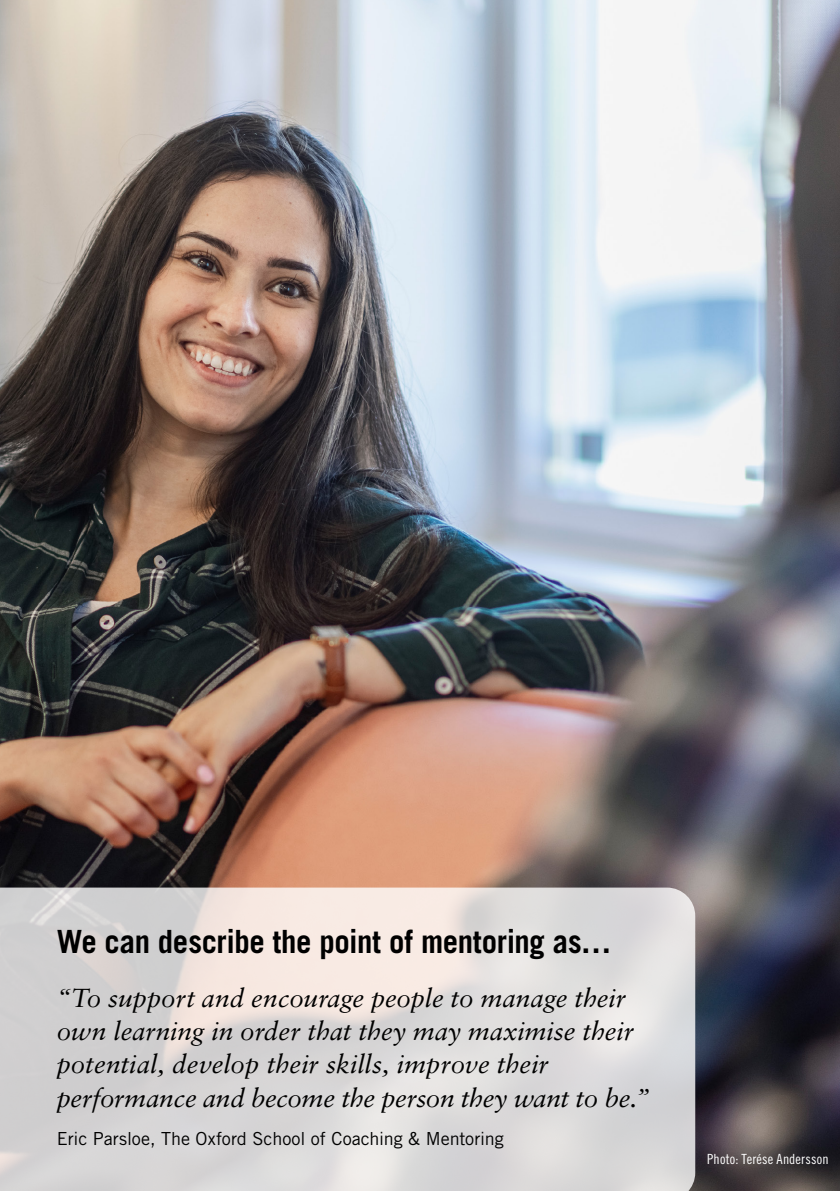
<style>
.page{position:relative;width:840px;height:1191px;background:#fff}
.page>*{position:absolute;margin:0;border:0;box-sizing:border-box;transform-origin:0 0}
.t1{font:700 32px "Trade Gothic LT Std";letter-spacing:-.01em;color:#000;scale:.96 1}
.Citat{font:italic 26px/33.4px "Sabon LT Std";color:#000}
.Citat-2{font:18px "Trade Gothic LT Std";color:#000}
.Fotograf{font:14px "Trade Gothic LT Std Cn 18";letter-spacing:.015em;color:#fff}
</style>
<div class="page">
<img style="left:0;top:0;width:839px;height:1191px">
<svg style="left:0;top:887px;width:694px;height:304px;background:#ddd9d8"></svg>
<h2 class="t1" style="left:57px;top:922px;width:579px">We can describe the point of mentoring as…</h2>
<p class="Citat" style="left:57px;top:981px;width:594px">“To support and encourage people to manage their own learning in order that they may maximise their potential, develop their skills, improve their performance and become the person they want to be.”</p>
<p class="Citat-2" style="left:57px;top:1127px;width:448px">Eric Parsloe, The Oxford School of Coaching &amp; Mentoring</p>
<p class="Fotograf" style="left:706px;top:1151px;width:123px">Photo: Terése Andersson</p>
</div>
